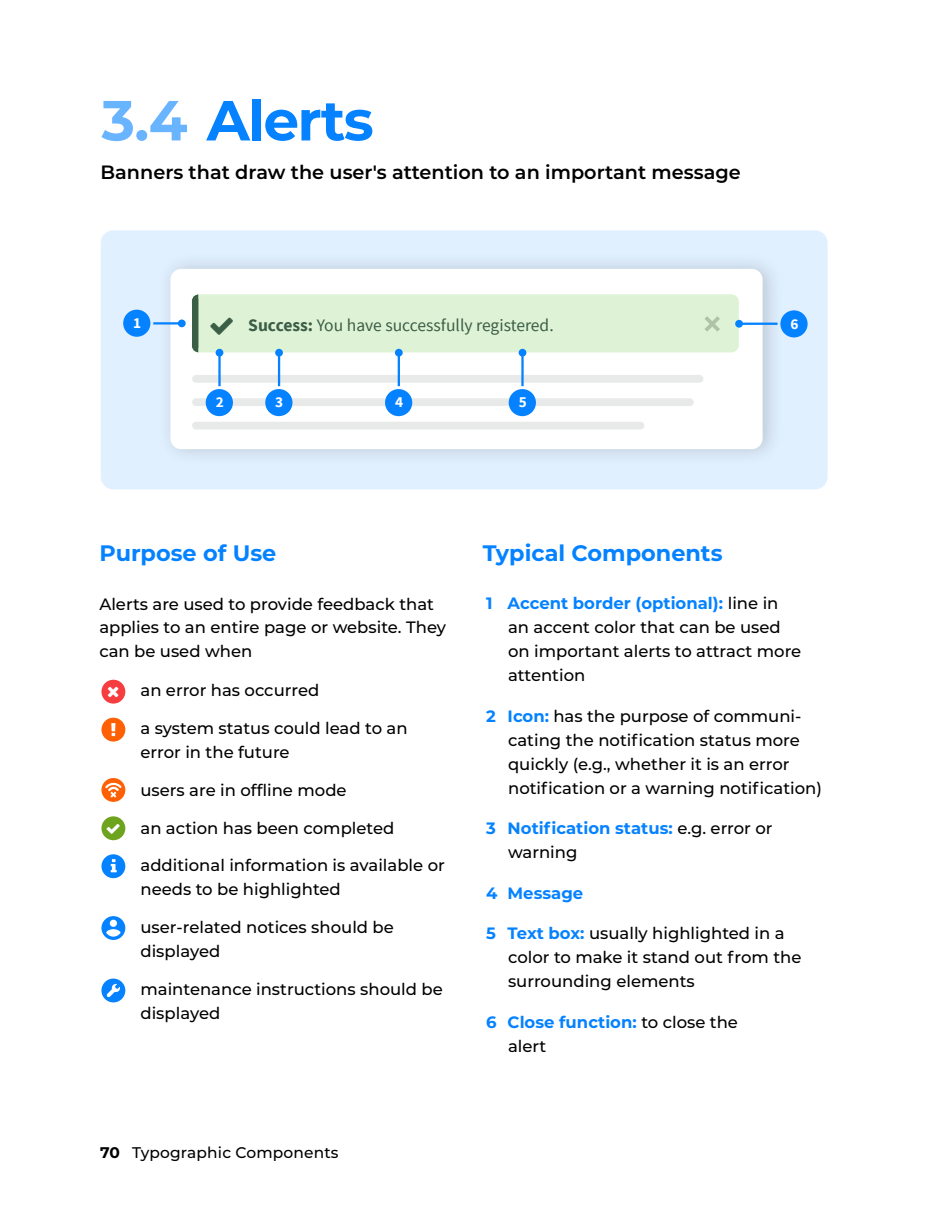
<style>
.page{position:relative;width:938px;height:1221px;background:#fff}
.page>*{position:absolute;margin:0;border:0;box-sizing:border-box;transform-origin:0 0}
.Element-Nummer{font:700 56.35px "Montserrat";letter-spacing:-.03em;color:#0582ff}
.Nebenüberschrift{font:700 22.4px "Montserrat";color:#0582ff}
.Lead{font:600 19.25px "Montserrat";color:#000}
.Abbildungstext{font:17.5px "Source Sans Pro";color:#3b5e46}
.Fließtext{font:500 16.45px/24px "Montserrat";color:#000}
.t1{font:700 16.45px/24px "Montserrat";color:#0582ff}
.Seitentitel_Fusszeil{font:500 15.4px "Montserrat";letter-spacing:.01em;color:#000}
.Seitenzahl_links{font:700 15.4px "Montserrat";color:#000}
.Kreise_mit_Zahlen{font:700 15.22px "Source Sans Pro";color:#fff}
.s1{color:#69b4ff}
.s2{font-weight:700}
.s3{font-weight:700;color:#0582ff}
.s4{font-weight:500;color:#000}
</style>
<div class="page">
<div style="left:101px;top:230px;width:726px;height:259px;background:#e1f0ff;border-radius:13px"></div>
<div style="left:157px;top:251px;width:627px;height:216px;background:#000;opacity:.18"></div>
<div style="left:170px;top:269px;width:592px;height:180px;background:#fff;border-radius:11px"></div>
<div style="left:192px;top:294px;width:546px;height:58px;background:#def2d6;border-radius:7px"></div>
<div style="left:101px;top:816px;width:24px;height:24px;background:#6da31d;border-radius:50%"></div>
<div style="left:101px;top:718px;width:24px;height:23px;background:#ff6004;border-radius:50%"></div>
<div style="left:101px;top:854px;width:24px;height:24px;background:#0582ff;border-radius:50%"></div>
<svg style="left:101px;top:778px;width:24px;height:24px"></svg>
<hr style="left:739px;top:323px;width:38px;height:2px;background:#0582ff">
<div style="left:735px;top:320px;width:8px;height:8px;background:#0582ff;border-radius:50%"></div>
<div style="left:780px;top:310px;width:27px;height:27px;background:#0582ff;border-radius:50%"></div>
<svg style="left:704px;top:316px;width:16px;height:16px"></svg>
<div style="left:196px;top:375px;width:503px;height:8px;background:#e8e9e9"></div>
<div style="left:196px;top:398px;width:494px;height:8px;background:#e8e9e9"></div>
<div style="left:196px;top:422px;width:444px;height:7px;background:#e8e9e9"></div>
<svg style="left:518px;top:349px;width:8px;height:8px"></svg>
<hr style="left:521px;top:353px;width:2px;height:33px;background:#0582ff">
<div style="left:508px;top:389px;width:28px;height:27px;background:#0582ff;border-radius:50%"></div>
<div style="left:395px;top:349px;width:8px;height:8px;background:#0582ff;border-radius:50%"></div>
<hr style="left:398px;top:353px;width:2px;height:33px;background:#0582ff">
<div style="left:385px;top:389px;width:27px;height:27px;background:#0582ff;border-radius:50%"></div>
<div style="left:275px;top:349px;width:8px;height:8px;background:#0582ff;border-radius:50%"></div>
<hr style="left:278px;top:353px;width:2px;height:33px;background:#0582ff">
<div style="left:265px;top:389px;width:27px;height:27px;background:#0582ff;border-radius:50%"></div>
<div style="left:101px;top:680px;width:24px;height:23px;background:#f63e41;border-radius:50%"></div>
<svg style="left:215px;top:349px;width:8px;height:8px"></svg>
<hr style="left:218px;top:353px;width:3px;height:33px;background:#0582ff">
<div style="left:206px;top:389px;width:27px;height:27px;background:#0582ff;border-radius:50%"></div>
<svg style="left:192px;top:294px;width:6px;height:58px"></svg>
<hr style="left:192px;top:300px;width:4px;height:46px;background:#3b5e46">
<hr style="left:153px;top:322px;width:30px;height:2px;background:#0582ff">
<div style="left:178px;top:319px;width:8px;height:8px;background:#0582ff;border-radius:50%"></div>
<div style="left:123px;top:310px;width:27px;height:27px;background:#0582ff;border-radius:50%"></div>
<div style="left:101px;top:978px;width:24px;height:24px;background:#0582ff;border-radius:50%"></div>
<svg style="left:111px;top:721px;width:15px;height:15px"></svg>
<svg style="left:105px;top:783px;width:21px;height:17px"></svg>
<svg style="left:111px;top:859px;width:15px;height:13px"></svg>
<svg style="left:101px;top:916px;width:25px;height:24px"></svg>
<svg style="left:107px;top:982px;width:19px;height:15px"></svg>
<svg style="left:123px;top:821px;width:3px;height:14px"></svg>
<svg style="left:122px;top:684px;width:4px;height:13px"></svg>
<p class="Element-Nummer" style="left:101px;top:80px;width:274px"><span class="s1">3.4</span> Alerts</p>
<p class="Lead" style="left:101px;top:158px;width:642px">Banners that draw the user's attention to an important message</p>
<p class="Kreise_mit_Zahlen" style="left:133px;top:313px;width:10px">1</p>
<p class="Abbildungstext" style="left:248px;top:314px;width:307px"><span class="s2">Success:</span> You have successfully registered.</p>
<p class="Kreise_mit_Zahlen" style="left:216px;top:392px;width:10px">2</p>
<p class="Kreise_mit_Zahlen" style="left:275px;top:392px;width:10px">3</p>
<p class="Kreise_mit_Zahlen" style="left:395px;top:392px;width:10px">4</p>
<p class="Kreise_mit_Zahlen" style="left:518px;top:392px;width:10px">5</p>
<p class="Kreise_mit_Zahlen" style="left:790px;top:313px;width:10px">6</p>
<p class="Nebenüberschrift" style="left:99px;top:537px;width:178px">Purpose of Use</p>
<p class="Fließtext" style="left:99px;top:591px;width:348px">Alerts are used to provide feedback that applies to an entire page or website. They can be used when</p>
<p class="Fließtext" style="left:140px;top:678px;width:180px">an error has occurred</p>
<p class="Fließtext" style="left:140px;top:716px;width:268px">a system status could lead to an error in the future</p>
<p class="Fließtext" style="left:140px;top:777px;width:208px">users are in offline mode</p>
<p class="Fließtext" style="left:140px;top:815px;width:255px">an action has been completed</p>
<p class="Fließtext" style="left:140px;top:853px;width:306px">additional information is available or needs to be highlighted</p>
<p class="Fließtext" style="left:140px;top:915px;width:255px">user-related notices should be displayed</p>
<p class="Fließtext" style="left:140px;top:976px;width:304px">maintenance instructions should be displayed</p>
<p class="Nebenüberschrift" style="left:483px;top:537px;width:241px">Typical Components</p>
<p class="Fließtext" style="left:508px;top:591px;width:295px;text-indent:-22px"><span class="s3">1 Accent border (optional):</span> line in an accent color that can be used on important alerts to attract more attention</p>
<p class="Fließtext" style="left:508px;top:703px;width:315px;text-indent:-22px"><span class="s3">2 Icon:</span> has the purpose of communi&shy;cating the notification status more quickly (e.g., whether it is an error notification or a warning notification)</p>
<p class="t1" style="left:508px;top:815px;width:266px;text-indent:-22px">3 Notification status: <span class="s4">e.g. error or warning</span></p>
<p class="t1" style="left:486px;top:880px;width:99px">4 Message</p>
<p class="Fließtext" style="left:508px;top:920px;width:295px;text-indent:-22px"><span class="s3">5 Text box:</span> usually highlighted in a color to make it stand out from the surrounding elements</p>
<p class="t1" style="left:508px;top:1009px;width:231px;text-indent:-22px">6 Close function: <span class="s4">to close the alert</span></p>
<p class="Seitentitel_Fusszeil" style="left:100px;top:1142px;width:240px"><span class="s2">26</span> Typographic Components</p>
<p class="Seitenzahl_links" style="left:100px;top:1142px;width:21px">70</p>
</div>
